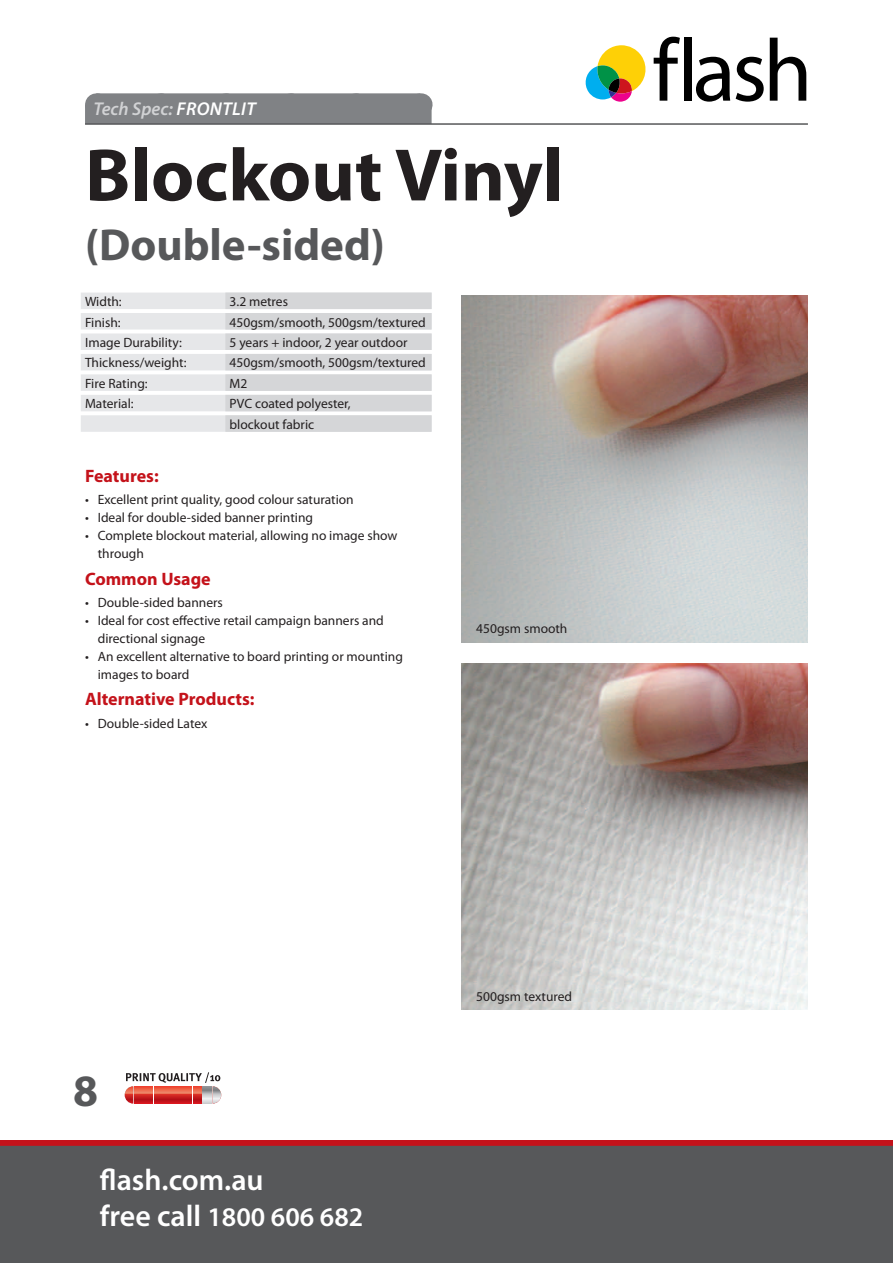
<style>
.page{position:relative;width:893px;height:1263px;background:#fff}
.page>*{position:absolute;margin:0;border:0;box-sizing:border-box;transform-origin:0 0}
.t1{font:700 75px "Myriad Pro";color:#231f20}
.t2{font:700 45px "Myriad Pro";color:#57585a}
.t3{font:600 30px "Myriad Pro";color:#fff}
.t4{font:600 27px "Myriad Pro";color:#fff}
.t5{font:italic 600 18.6px "Myriad Pro";letter-spacing:.01em;color:#d1d2d4}
.t6{font:700 18px "Myriad Pro";color:#c4121a}
.t7{font:13.5px/18px "Myriad Pro";color:#231f20}
.s1{color:#fff}
.s2{font-size:30px}
</style>
<div class="page">
<div style="left:0;top:1140px;width:893px;height:36px;background:linear-gradient(to right,#c4121a,#c4121a)"></div>
<div style="left:0;top:1146px;width:893px;height:117px;background:#57585a"></div>
<img style="left:461px;top:296px;width:347px;height:346px">
<img style="left:461px;top:663px;width:347px;height:347px">
<div style="left:81px;top:293px;width:351px;height:16px;background:#e6e7e9"></div>
<div style="left:225px;top:293px;width:207px;height:16px;background:#d5d6d8"></div>
<div style="left:81px;top:313px;width:351px;height:16px;background:#e6e7e9"></div>
<div style="left:225px;top:313px;width:207px;height:16px;background:#d5d6d8"></div>
<div style="left:81px;top:333px;width:351px;height:17px;background:#e6e7e9"></div>
<div style="left:225px;top:333px;width:207px;height:17px;background:#d5d6d8"></div>
<div style="left:81px;top:354px;width:351px;height:16px;background:#e6e7e9"></div>
<div style="left:225px;top:354px;width:207px;height:16px;background:#d5d6d8"></div>
<div style="left:81px;top:374px;width:351px;height:17px;background:#e6e7e9"></div>
<div style="left:225px;top:374px;width:207px;height:17px;background:#d5d6d8"></div>
<div style="left:81px;top:395px;width:351px;height:16px;background:#e6e7e9"></div>
<div style="left:225px;top:395px;width:207px;height:16px;background:#d5d6d8"></div>
<div style="left:81px;top:415px;width:351px;height:17px;background:#e6e7e9"></div>
<div style="left:225px;top:415px;width:207px;height:17px;background:#d5d6d8"></div>
<svg style="left:125px;top:1072px;width:96px;height:31px"></svg>
<div style="left:85px;top:104px;width:347px;height:20px;background:#808285"></div>
<div style="left:96px;top:93px;width:324px;height:23px;background:#808285"></div>
<svg style="left:161px;top:93px;width:227px;height:1px"></svg>
<div style="left:684px;top:38px;width:7px;height:63px;background:#000"></div>
<svg style="left:696px;top:57px;width:34px;height:45px"></svg>
<svg style="left:736px;top:57px;width:28px;height:45px"></svg>
<svg style="left:770px;top:38px;width:36px;height:63px"></svg>
<svg style="left:585px;top:37px;width:95px;height:65px"></svg>
<hr style="left:85px;top:123px;width:723px;height:2px;background:#57585a">
<h3 class="t5" style="left:94px;top:97px;width:164px">Tech Spec: <span class="s1">frontlit</span></h3>
<h1 class="t1" style="left:85px;top:126px;width:480px">Blockout Vinyl</h1>
<h2 class="t2" style="left:85px;top:216px;width:301px">(Double-sided)</h2>
<p class="t7" style="left:85px;top:292px;width:38px">Width:</p>
<p class="t7" style="left:230px;top:292px;width:60px">3.2 metres</p>
<p class="t7" style="left:85px;top:313px;width:37px">Finish:</p>
<p class="t7" style="left:230px;top:313px;width:198px">450gsm/smooth, 500gsm/textured</p>
<p class="t7" style="left:85px;top:333px;width:98px">Image Durability:</p>
<p class="t7" style="left:230px;top:333px;width:179px">5 years + indoor, 2 year outdoor</p>
<p class="t7" style="left:85px;top:354px;width:103px">Thickness/weight:</p>
<p class="t7" style="left:230px;top:354px;width:198px">450gsm/smooth, 500gsm/textured</p>
<p class="t7" style="left:85px;top:374px;width:64px">Fire Rating:</p>
<p class="t7" style="left:230px;top:374px;width:19px">M2</p>
<p class="t7" style="left:85px;top:395px;width:50px">Material:</p>
<p class="t7" style="left:230px;top:393px;width:123px;line-height:20.4px">PVC coated polyester, blockout fabric</p>
<h3 class="t6" style="left:85px;top:464px;width:75px">Features:</h3>
<p class="t7" style="left:85px;top:490px;width:270px">• Excellent print quality, good colour saturation</p>
<p class="t7" style="left:85px;top:508px;width:229px">• Ideal for double-sided banner printing</p>
<p class="t7" style="left:98px;top:526px;width:301px;text-indent:-13px">• Complete blockout material, allowing no image show through</p>
<h3 class="t6" style="left:85px;top:567px;width:127px">Common Usage</h3>
<p class="t7" style="left:85px;top:593px;width:139px">• Double-sided banners</p>
<p class="t7" style="left:98px;top:611px;width:288px;text-indent:-13px">• Ideal for cost effective retail campaign banners and directional signage</p>
<p class="t7" style="left:98px;top:647px;width:307px;text-indent:-13px">• An excellent alternative to board printing or mounting images to board</p>
<h3 class="t6" style="left:85px;top:687px;width:171px">Alternative Products:</h3>
<p class="t7" style="left:85px;top:714px;width:124px">• Double-sided Latex</p>
<p class="t7" style="left:476px;top:619px;width:93px">450gsm smooth</p>
<h2 class="t2" style="left:73px;top:1062px;width:26px">8</h2>
<h3 class="t3" style="left:100px;top:1161px;width:165px">flash.com.au</h3>
<h3 class="t4" style="left:100px;top:1200px;width:265px"><span class="s2">free call</span> 1800 606 682</h3>
<p class="t7" style="left:476px;top:987px;width:97px">500gsm textured</p>
</div>
